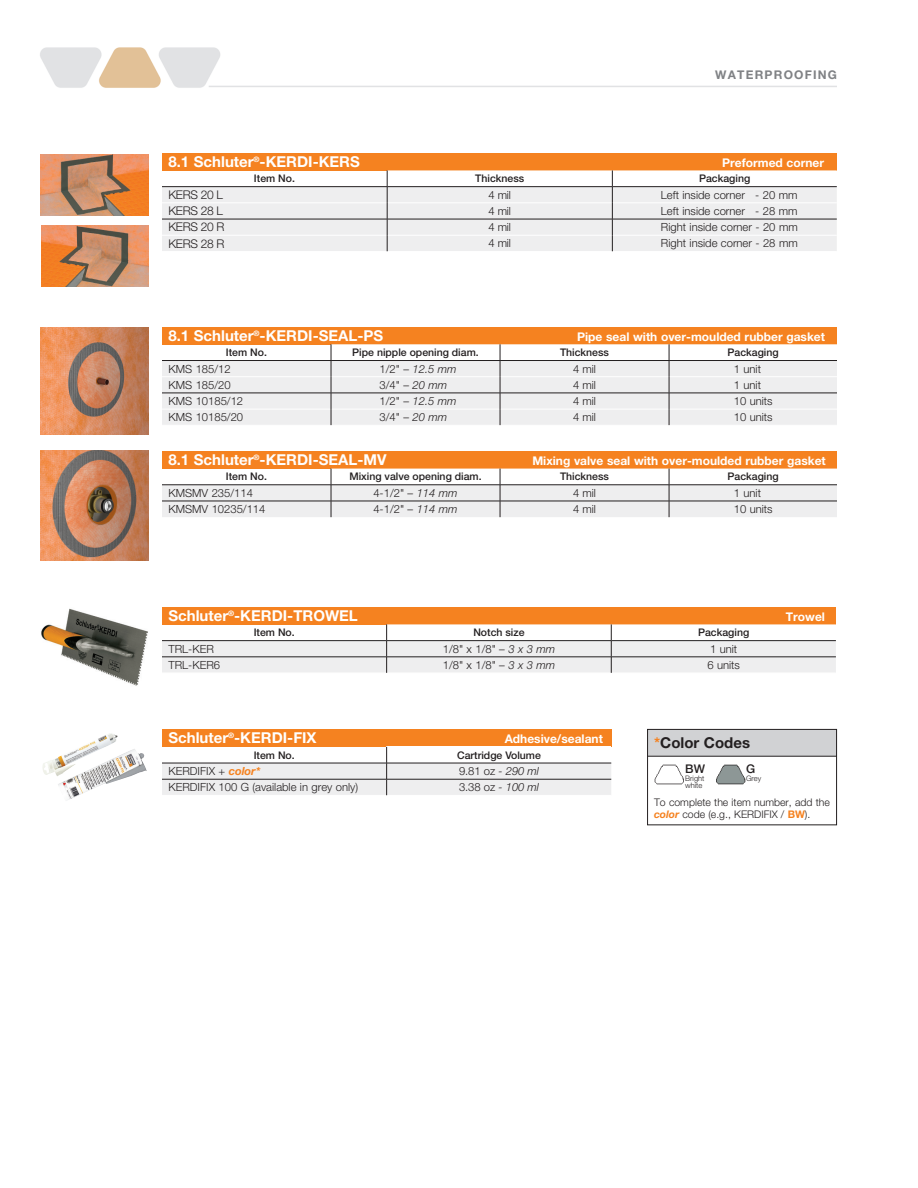
<style>
.page{position:relative;width:918px;height:1188px;background:#fff}
.page>*{position:absolute;margin:0;border:0;box-sizing:border-box;transform-origin:0 0}
.t1{font:700 15px "Helvetica Neue LT Pro";color:#fff}
.t2{font:700 15px "Helvetica Neue LT Pro";color:#231f20}
.t3{font:700 12px "Helvetica Neue LT Pro";color:#fff}
.t4{font:300 12px "Helvetica Neue LT Pro";letter-spacing:-.025em;color:#231f20}
.t5{font:700 12px "Helvetica Neue LT Pro";letter-spacing:.1em;color:#808285}
.t6{font:500 12px "Helvetica Neue LT Pro";color:#231f20}
.t7{font:300 11.25px "Helvetica Neue LT Pro";color:#231f20}
.t8{font:italic 300 11.25px "Helvetica Neue LT Pro";color:#231f20}
.t9{font:500 10.5px "Helvetica Neue LT Pro";color:#231f20}
.t10{font:300 10.5px/12px "Helvetica Neue LT Pro";color:#231f20}
.t11{font:300 7.5px/7.5px "Helvetica Neue LT Pro";color:#231f20}
.s1{font-style:normal}
.s2{font-style:italic}
.s3{font-weight:700;font-style:italic;color:#f58220}
.s4{color:#f58220}
.s5{font-weight:700;color:#f58220}
</style>
<div class="page">
<img style="left:40px;top:47px;width:180px;height:41px">
<hr style="left:209px;top:86px;width:628px;height:1px;background:#e1e2e4">
<img style="left:41px;top:608px;width:107px;height:78px">
<div style="left:647px;top:729px;width:190px;height:27px;background:#d1d2d4"></div>
<div style="left:647px;top:729px;width:190px;height:96px;border:1px solid #231f20"></div>
<img style="left:655px;top:765px;width:91px;height:20px">
<hr style="left:647px;top:756px;width:190px;height:1px;background:#231f20">
<img style="left:41px;top:327px;width:107px;height:108px">
<img style="left:41px;top:451px;width:107px;height:109px">
<img style="left:43px;top:733px;width:75px;height:44px">
<div style="left:162px;top:327px;width:675px;height:17px;background:#f58220"></div>
<svg style="left:162px;top:344px;width:675px;height:81px"></svg>
<div style="left:162px;top:451px;width:675px;height:18px;background:#f58220"></div>
<svg style="left:162px;top:469px;width:675px;height:48px"></svg>
<hr style="left:162px;top:501px;width:169px;height:1px;background:#231f20">
<hr style="left:331px;top:501px;width:169px;height:1px;background:#231f20">
<hr style="left:500px;top:501px;width:169px;height:1px;background:#231f20">
<hr style="left:669px;top:501px;width:168px;height:1px;background:#231f20">
<div style="left:162px;top:607px;width:674px;height:17px;background:#f58220"></div>
<svg style="left:162px;top:624px;width:674px;height:49px"></svg>
<hr style="left:162px;top:657px;width:225px;height:1px;background:#231f20">
<hr style="left:387px;top:657px;width:224px;height:1px;background:#231f20">
<hr style="left:611px;top:657px;width:225px;height:1px;background:#231f20">
<div style="left:162px;top:730px;width:449px;height:17px;background:#f58220"></div>
<svg style="left:162px;top:747px;width:449px;height:48px"></svg>
<hr style="left:162px;top:779px;width:225px;height:1px;background:#231f20">
<hr style="left:387px;top:779px;width:224px;height:1px;background:#231f20">
<img style="left:41px;top:155px;width:107px;height:60px">
<img style="left:42px;top:226px;width:107px;height:60px">
<div style="left:162px;top:153px;width:675px;height:17px;background:#f58220"></div>
<svg style="left:162px;top:170px;width:675px;height:81px"></svg>
<p class="t5" style="left:715px;top:67px;width:123px">WATERPROOFING</p>
<h1 class="t1" style="left:168px;top:152px;width:193px">8.1 Schluter<sup>®</sup>-KERDI-KERS</h1>
<p class="t3" style="left:722px;top:155px;width:103px">Preformed corner</p>
<p class="t9" style="left:254px;top:172px;width:43px">Item No.</p>
<p class="t9" style="left:475px;top:172px;width:51px">Thickness</p>
<p class="t9" style="left:699px;top:172px;width:53px">Packaging</p>
<p class="t4" style="left:168px;top:187px;width:56px">KERS 20 L</p>
<p class="t7" style="left:489px;top:188px;width:24px">4 mil</p>
<p class="t7" style="left:661px;top:188px;width:138px">Left inside corner - 20 mm</p>
<p class="t4" style="left:168px;top:204px;width:56px">KERS 28 L</p>
<p class="t7" style="left:489px;top:204px;width:24px">4 mil</p>
<p class="t7" style="left:661px;top:204px;width:138px">Left inside corner - 28 mm</p>
<p class="t4" style="left:168px;top:220px;width:58px">KERS 20 R</p>
<p class="t7" style="left:489px;top:220px;width:24px">4 mil</p>
<p class="t7" style="left:661px;top:220px;width:138px">Right inside corner - 20 mm</p>
<p class="t4" style="left:168px;top:236px;width:58px">KERS 28 R</p>
<p class="t7" style="left:489px;top:236px;width:24px">4 mil</p>
<p class="t7" style="left:661px;top:236px;width:138px">Right inside corner - 28 mm</p>
<h1 class="t1" style="left:168px;top:326px;width:216px">8.1 Schluter<sup>®</sup>-KERDI-SEAL-PS</h1>
<p class="t3" style="left:577px;top:329px;width:249px">Pipe seal with over-moulded rubber gasket</p>
<p class="t9" style="left:226px;top:346px;width:43px">Item No.</p>
<p class="t9" style="left:352px;top:346px;width:128px">Pipe nipple opening diam.</p>
<p class="t9" style="left:560px;top:346px;width:51px">Thickness</p>
<p class="t9" style="left:728px;top:346px;width:53px">Packaging</p>
<p class="t7" style="left:168px;top:362px;width:64px">KMS 185/12</p>
<p class="t8" style="left:380px;top:362px;width:79px"><span class="s1">1/2" –</span> 12.5 mm</p>
<p class="t7" style="left:573px;top:362px;width:24px">4 mil</p>
<p class="t7" style="left:734px;top:362px;width:29px">1 unit</p>
<p class="t7" style="left:168px;top:378px;width:64px">KMS 185/20</p>
<p class="t7" style="left:380px;top:378px;width:69px">3/4" – <span class="s2">20 mm</span></p>
<p class="t7" style="left:573px;top:378px;width:24px">4 mil</p>
<p class="t7" style="left:734px;top:378px;width:29px">1 unit</p>
<p class="t7" style="left:168px;top:394px;width:76px">KMS 10185/12</p>
<p class="t8" style="left:380px;top:394px;width:79px"><span class="s1">1/2" –</span> 12.5 mm</p>
<p class="t7" style="left:573px;top:394px;width:24px">4 mil</p>
<p class="t7" style="left:734px;top:394px;width:40px">10 units</p>
<p class="t7" style="left:168px;top:410px;width:76px">KMS 10185/20</p>
<p class="t7" style="left:380px;top:410px;width:69px">3/4" – <span class="s2">20 mm</span></p>
<p class="t7" style="left:573px;top:410px;width:24px">4 mil</p>
<p class="t7" style="left:734px;top:410px;width:40px">10 units</p>
<h1 class="t1" style="left:168px;top:451px;width:220px">8.1 Schluter<sup>®</sup>-KERDI-SEAL-MV</h1>
<p class="t3" style="left:532px;top:453px;width:295px">Mixing valve seal with over-moulded rubber gasket</p>
<p class="t9" style="left:226px;top:470px;width:43px">Item No.</p>
<p class="t9" style="left:349px;top:470px;width:134px">Mixing valve opening diam.</p>
<p class="t9" style="left:560px;top:470px;width:51px">Thickness</p>
<p class="t9" style="left:728px;top:470px;width:53px">Packaging</p>
<p class="t7" style="left:168px;top:486px;width:86px">KMSMV 235/114</p>
<p class="t7" style="left:373px;top:486px;width:86px">4-1/2" – <span class="s2">114 mm</span></p>
<p class="t7" style="left:573px;top:486px;width:24px">4 mil</p>
<p class="t7" style="left:734px;top:486px;width:29px">1 unit</p>
<p class="t7" style="left:168px;top:502px;width:99px">KMSMV 10235/114</p>
<p class="t7" style="left:373px;top:502px;width:86px">4-1/2" – <span class="s2">114 mm</span></p>
<p class="t7" style="left:573px;top:502px;width:24px">4 mil</p>
<p class="t7" style="left:734px;top:502px;width:40px">10 units</p>
<h1 class="t1" style="left:168px;top:606px;width:191px">Schluter<sup>®</sup>-KERDI-TROWEL</h1>
<p class="t3" style="left:786px;top:609px;width:41px">Trowel</p>
<p class="t9" style="left:254px;top:626px;width:43px">Item No.</p>
<p class="t9" style="left:473px;top:626px;width:53px">Notch size</p>
<p class="t9" style="left:698px;top:626px;width:53px">Packaging</p>
<p class="t7" style="left:168px;top:642px;width:47px">TRL-KER</p>
<p class="t7" style="left:443px;top:642px;width:114px">1/8" x 1/8" – <span class="s2">3 x 3 mm</span></p>
<p class="t7" style="left:710px;top:642px;width:29px">1 unit</p>
<p class="t7" style="left:168px;top:658px;width:53px">TRL-KER6</p>
<p class="t7" style="left:443px;top:658px;width:114px">1/8" x 1/8" – <span class="s2">3 x 3 mm</span></p>
<p class="t7" style="left:707px;top:658px;width:34px">6 units</p>
<h1 class="t1" style="left:168px;top:729px;width:150px">Schluter<sup>®</sup>-KERDI-FIX</h1>
<p class="t3" style="left:505px;top:732px;width:100px">Adhesive/sealant</p>
<p class="t9" style="left:254px;top:749px;width:43px">Item No.</p>
<p class="t9" style="left:457px;top:749px;width:85px">Cartridge Volume</p>
<p class="t7" style="left:168px;top:764px;width:93px">KERDIFIX + <span class="s3">color*</span></p>
<p class="t7" style="left:459px;top:764px;width:81px">9.81 oz <span class="s2">- 290 ml</span></p>
<p class="t7" style="left:168px;top:780px;width:191px">KERDIFIX 100 G (available in grey only)</p>
<p class="t7" style="left:459px;top:780px;width:81px">3.38 oz <span class="s2">- 100 ml</span></p>
<h1 class="t2" style="left:654px;top:733px;width:97px"><span class="s4">*</span>Color Codes</h1>
<p class="t6" style="left:685px;top:762px;width:21px">BW</p>
<p class="t11" style="left:685px;top:774px;width:21px">Bright white</p>
<p class="t6" style="left:746px;top:762px;width:11px">G</p>
<p class="t11" style="left:746px;top:774px;width:17px">Grey</p>
<p class="t10" style="left:654px;top:796px;width:177px">To complete the item number, add the <span class="s3">color</span> code (e.g., KERDIFIX / <span class="s5">BW</span>).</p>
</div>
